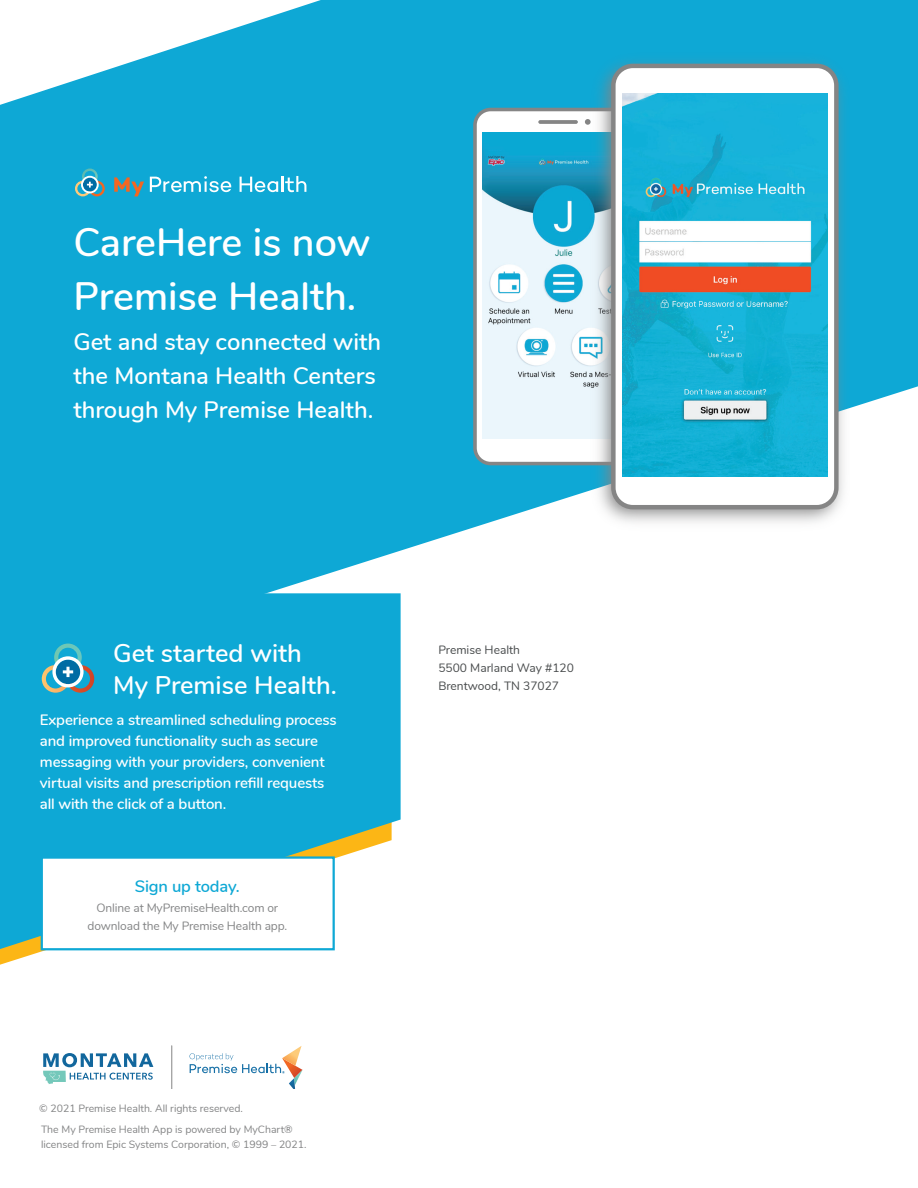
<style>
.page{position:relative;width:918px;height:1188px;background:#fff}
.page>*{position:absolute;margin:0;border:0;box-sizing:border-box;transform-origin:0 0}
.t1{font:600 39.6px "Nunito";color:#fff}
.t2{font:600 25.5px/31.5px "Nunito";color:#fff}
.t3{font:600 23.7px/34.2px "Nunito";color:#fff}
.t4{font:600 16.5px "Nunito";letter-spacing:-.01em;color:#0ea8d5}
.t5{font:600 15px/21px "Nunito";letter-spacing:-.01em;color:#fff}
.t6{font:12px/18px "Nunito";letter-spacing:-.01em;color:#838485;text-align:center}
.t7{font:12px "Nunito";color:#474a4b}
.t8{font:10.5px/15px "Nunito";color:#838485}
</style>
<div class="page">
<div style="left:0;top:0;width:918px;height:595px;background:#0ea8d5"></div>
<svg style="left:267px;top:386px;width:651px;height:209px;fill:#fff"></svg>
<svg style="left:0;top:0;width:321px;height:105px"></svg>
<svg style="left:0;top:949px;width:335px;height:16px"></svg>
<svg style="left:0;top:593px;width:401px;height:356px;background:#20add4"></svg>
<div style="left:41px;top:856px;width:294px;height:94px;background:#fff;border:2px solid #0ea8d5"></div>
<svg style="left:114px;top:177px;width:30px;height:19px"></svg>
<svg style="left:75px;top:169px;width:30px;height:27px"></svg>
<svg style="left:150px;top:176px;width:81px;height:16px"></svg>
<svg style="left:240px;top:177px;width:38px;height:15px"></svg>
<hr style="left:281px;top:176px;width:3px;height:16px;background:#fff">
<svg style="left:285px;top:176px;width:21px;height:16px"></svg>
<svg style="left:42px;top:644px;width:52px;height:49px;background:#52a7bc"></svg>
<img style="left:295px;top:1066px;width:8px;height:4px">
<img style="left:295px;top:1070px;width:8px;height:15px">
<img style="left:290px;top:1046px;width:12px;height:20px">
<svg style="left:190px;top:1053px;width:105px;height:36px"></svg>
<hr style="left:171px;top:1046px;width:1px;height:43px;background:#858585">
<svg style="left:43px;top:1053px;width:110px;height:31px"></svg>
<svg style="left:473px;top:108px;width:85px;height:357px;background:#d9ddde"></svg>
<svg style="left:538px;top:120px;width:40px;height:4px"></svg>
<img style="left:482px;top:132px;width:76px;height:307px">
<img style="left:558px;top:60px;width:291px;height:482px">
<svg style="left:611px;top:64px;width:228px;height:445px;background:#d5dcde"></svg>
<img style="left:622px;top:94px;width:205px;height:382px">
<p class="t1" style="left:74px;top:213px;width:298px">CareHere is now</p>
<p class="t1" style="left:74px;top:267px;width:284px">Premise Health.</p>
<p class="t3" style="left:73px;top:323px;width:309px">Get and stay connected with the Montana Health Centers through My Premise Health.</p>
<p class="t2" style="left:113px;top:636px;width:225px">Get started with<br>My Premise Health.</p>
<p class="t5" style="left:40px;top:709px;width:298px">Experience a streamlined scheduling process and improved functionality such as secure messaging with your providers, convenient virtual visits and prescription refill requests all with the click of a button.</p>
<p class="t4" style="left:135px;top:874px;width:106px">Sign up today.</p>
<p class="t6" style="left:88px;top:898px;width:201px">Online at MyPremiseHealth.com or download the My Premise Health app.</p>
<p class="t8" style="left:39px;top:1100px;width:205px">© 2021 Premise Health. All rights reserved.</p>
<p class="t8" style="left:41px;top:1122px;width:267px">The My Premise Health App is powered by MyChart® licensed from Epic Systems Corporation, © 1999 – 2021.</p>
<p class="t7" style="left:438px;top:641px;width:83px">Premise Health</p>
<p class="t7" style="left:438px;top:659px;width:137px">5500 Marland Way #120</p>
<p class="t7" style="left:438px;top:677px;width:122px">Brentwood, TN 37027</p>
</div>
